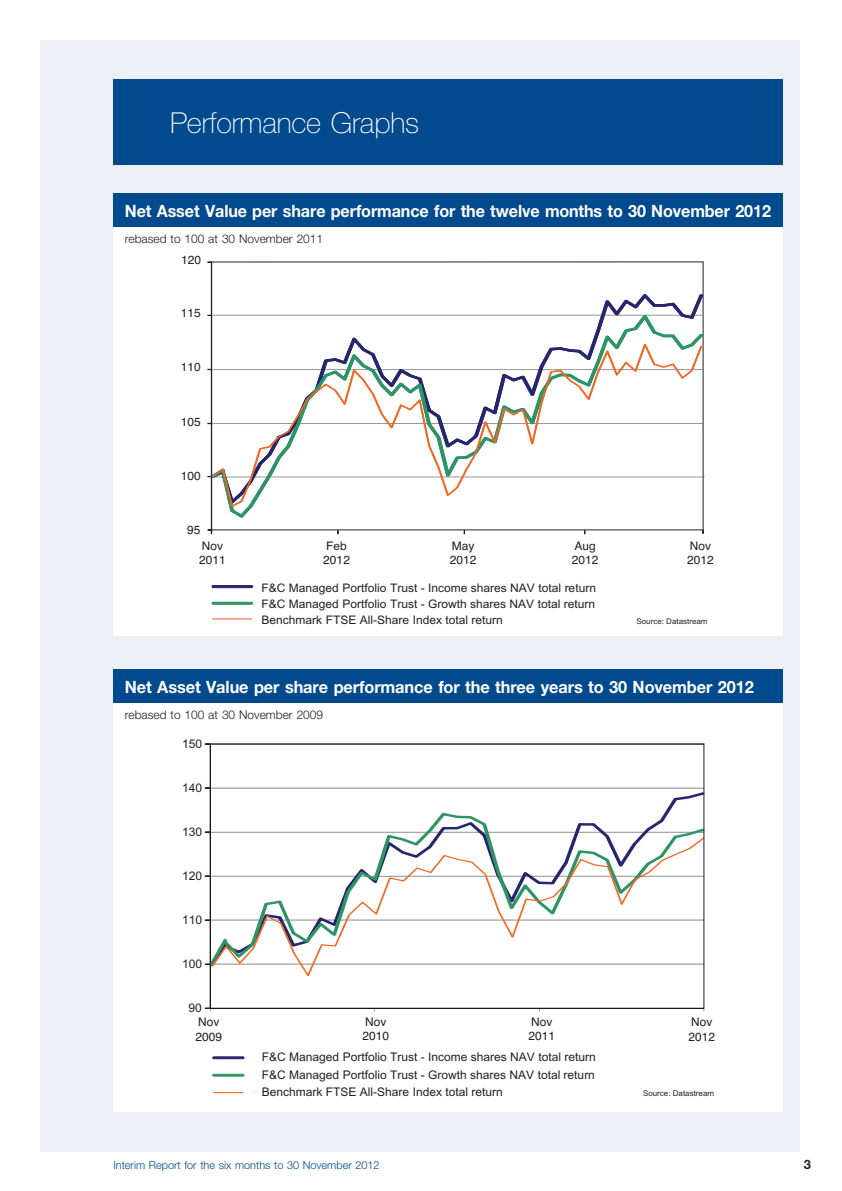
<style>
.page{position:relative;width:842px;height:1191px;background:#fff}
.page>*{position:absolute;margin:0;border:0;box-sizing:border-box;transform-origin:0 0}
.t1{font:28.8px "Adv P4 A3616";color:#fff}
.t2{font:17px "Adv P3 E132 E";color:#fff;scale:.95 1}
.t3{font:17px "Adv P3 E132 E";color:#fff;scale:.96 1}
.t4{font:13px "Adv P3 E132 E";color:#231f20}
.t5{font:12px "Adv P102166";color:#231f20}
.t6{font:11.8px/17.4px "Arial";color:#231f20;text-align:justify}
.t7{font:11.8px/14.2px "Helvetica";color:#231f20}
.t8{font:11px "Adv P102166";color:#004a8d}
.t9{font:8px "Arial";color:#231f20}
.t10{font:7.8px "Arial";color:#231f20}
</style>
<div class="page">
<div style="left:40px;top:40px;width:759px;height:1111px;background:#eceff6"></div>
<div style="left:113px;top:726px;width:669px;height:385px;background:#fff"></div>
<hr style="left:210px;top:788px;width:494px;height:1px;background:#939598">
<hr style="left:210px;top:1008px;width:494px;height:1px;background:#040503">
<svg style="left:205px;top:1007px;width:6px;height:4px"></svg>
<div style="left:212px;top:1056px;width:32px;height:3px;border:1px solid #25266d"></div>
<div style="left:212px;top:1074px;width:32px;height:2px;border:1px solid #2f9464"></div>
<hr style="left:213px;top:1092px;width:30px;height:1px;background:#f36721">
<svg style="left:209px;top:812px;width:493px;height:153px"></svg>
<svg style="left:212px;top:837px;width:490px;height:139px"></svg>
<div style="left:210px;top:743px;width:494px;height:265px;border:1px solid #231f20"></div>
<div style="left:113px;top:669px;width:669px;height:34px;background:#004a8d"></div>
<div style="left:113px;top:703px;width:669px;height:23px;background:#fff"></div>
<div style="left:113px;top:250px;width:669px;height:385px;background:#fff"></div>
<div style="left:211px;top:261px;width:1px;height:270px;border:1px solid #231f20"></div>
<svg style="left:207px;top:529px;width:5px;height:5px"></svg>
<hr style="left:212px;top:618px;width:40px;height:1px;background:#f26638">
<div style="left:212px;top:585px;width:41px;height:3px;border:1px solid #25266d"></div>
<div style="left:212px;top:602px;width:41px;height:2px;border:1px solid #2f9464"></div>
<hr style="left:211px;top:261px;width:493px;height:1px;background:#231f20">
<hr style="left:212px;top:529px;width:492px;height:1px;background:#231f20">
<hr style="left:703px;top:262px;width:1px;height:268px;background:#231f20">
<svg style="left:211px;top:294px;width:492px;height:21px"></svg>
<svg style="left:211px;top:315px;width:492px;height:202px"></svg>
<svg style="left:212px;top:344px;width:490px;height:163px"></svg>
<div style="left:113px;top:193px;width:669px;height:34px;background:#004a8d"></div>
<div style="left:113px;top:80px;width:669px;height:85px;background:#004a8d"></div>
<div style="left:113px;top:227px;width:669px;height:23px;background:#fff"></div>
<h1 class="t1" style="left:170px;top:111px;width:250px">Performance Graphs</h1>
<h2 class="t2" style="left:125px;top:203px;width:682px">Net Asset Value per share performance for the twelve months to 30 November 2012</h2>
<p class="t5" style="left:125px;top:233px;width:200px">rebased to 100 at 30 November 2011</p>
<p class="t7" style="left:181px;top:253px;width:22px">120</p>
<p class="t7" style="left:181px;top:306px;width:22px">115</p>
<p class="t7" style="left:181px;top:360px;width:22px">110</p>
<p class="t7" style="left:181px;top:415px;width:22px">105</p>
<p class="t7" style="left:181px;top:469px;width:22px">100</p>
<p class="t7" style="left:187px;top:523px;width:15px">95</p>
<p class="t7" style="left:199px;top:539px;width:28px">Nov<br>2011</p>
<p class="t7" style="left:323px;top:539px;width:28px">Feb<br>2012</p>
<p class="t7" style="left:450px;top:539px;width:28px">May<br>2012</p>
<p class="t7" style="left:572px;top:539px;width:28px">Aug<br>2012</p>
<p class="t7" style="left:687px;top:539px;width:28px">Nov<br>2012</p>
<p class="t6" style="left:262px;top:579px;width:336px;line-height:16.6px">F&amp;C Managed Portfolio Trust - Income shares NAV total return<br>F&amp;C Managed Portfolio Trust - Growth shares NAV total return</p>
<p class="t6" style="left:262px;top:611px;width:243px">Benchmark FTSE All-Share Index total return</p>
<p class="t10" style="left:636px;top:617px;width:73px">Source: Datastream</p>
<h2 class="t3" style="left:125px;top:679px;width:657px">Net Asset Value per share performance for the three years to 30 November 2012</h2>
<p class="t5" style="left:125px;top:709px;width:200px">rebased to 100 at 30 November 2009</p>
<p class="t6" style="left:182px;top:735px;width:22px">150</p>
<p class="t6" style="left:182px;top:779px;width:22px">140</p>
<p class="t6" style="left:182px;top:823px;width:22px">130</p>
<p class="t6" style="left:182px;top:867px;width:22px">120</p>
<p class="t6" style="left:182px;top:911px;width:22px">110</p>
<p class="t6" style="left:182px;top:955px;width:22px">100</p>
<p class="t6" style="left:188px;top:999px;width:15px">90</p>
<p class="t7" style="left:195px;top:1015px;width:28px">Nov<br>2009</p>
<p class="t7" style="left:362px;top:1015px;width:28px">Nov<br>2010</p>
<p class="t7" style="left:528px;top:1015px;width:28px">Nov<br>2011</p>
<p class="t7" style="left:688px;top:1015px;width:28px">Nov<br>2012</p>
<p class="t6" style="left:262px;top:1048px;width:335px">F&amp;C Managed Portfolio Trust - Income shares NAV total return F&amp;C Managed Portfolio Trust - Growth shares NAV total return Benchmark FTSE All-Share Index total return</p>
<p class="t9" style="left:643px;top:1088px;width:73px">Source: Datastream</p>
<p class="t8" style="left:113px;top:1159px;width:268px">Interim Report for the six months to 30 November 2012</p>
<p class="t4" style="left:804px;top:1158px;width:9px">3</p>
</div>
